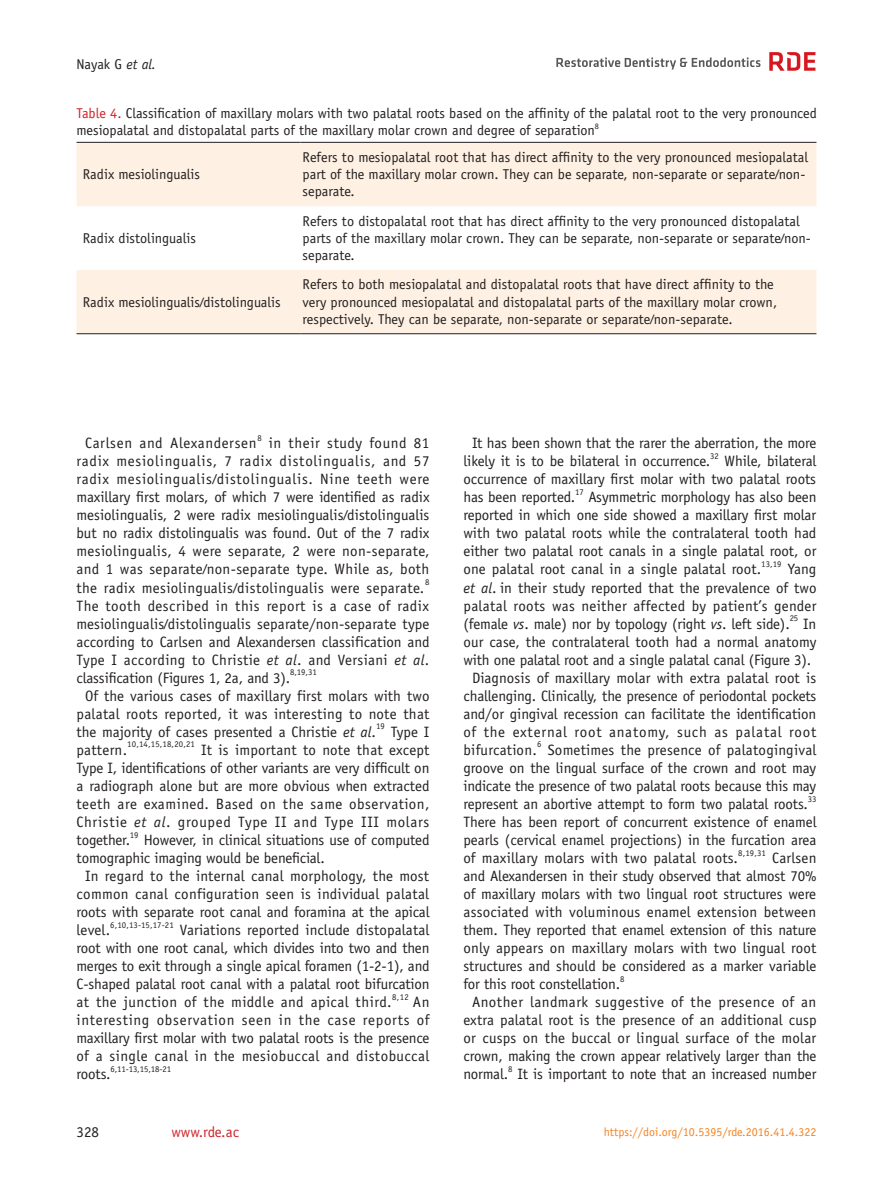
<style>
.page{position:relative;width:893px;height:1191px;background:#fff}
.page>*{position:absolute;margin:0;border:0;box-sizing:border-box;transform-origin:0 0}
.t1{font:15px/18px "Officina Sans Std";letter-spacing:-.005em;color:#231f20;text-align:justify}
.t2{font:15px "Officina Sans Std";letter-spacing:.015em;color:#231f20}
.t3{font:15px "Officina Sans Std";letter-spacing:.02em;color:#231f20}
.t4{font:15px "Officina Sans Std";letter-spacing:.055em;color:#231f20}
.t5{font:15px "Officina Sans Std";letter-spacing:.045em;color:#231f20}
.t6{font:15px "Officina Sans Std";color:#d1232a}
.t7{font:14.25px/17.1px "Officina Sans Std";color:#231f20}
.t8{font:12px "Officina Sans Std";color:#f58220}
.t9{font:8.7px "Officina Sans Std";letter-spacing:.01em;color:#231f20}
.t10{font:8.25px "Officina Sans Std";color:#231f20}
.s1{font-style:italic}
.s2{color:#d1232a}
</style>
<div class="page">
<svg style="left:556px;top:57px;width:204px;height:13px"></svg>
<svg style="left:769px;top:52px;width:46px;height:19px"></svg>
<svg style="left:77px;top:143px;width:739px;height:190px;fill:#fef0e2"></svg>
<hr style="left:77px;top:142px;width:224px;height:1px;background:#231f20">
<hr style="left:301px;top:142px;width:515px;height:1px;background:#231f20">
<hr style="left:77px;top:333px;width:224px;height:1px;background:#231f20">
<hr style="left:301px;top:333px;width:515px;height:1px;background:#231f20">
<p class="t7" style="left:77px;top:55px;width:81px">Nayak G <span class="s1">et al.</span></p>
<p class="t7" style="left:77px;top:105px;width:742px"><span class="s2">Table 4.</span> Classification of maxillary molars with two palatal roots based on the affinity of the palatal root to the very pronounced mesiopalatal and distopalatal parts of the maxillary molar crown and degree of separation</p>
<p class="t10" style="left:595px;top:121px;width:6px">8</p>
<p class="t7" style="left:83px;top:166px;width:119px">Radix mesiolingualis</p>
<p class="t7" style="left:83px;top:229px;width:114px">Radix distolingualis</p>
<p class="t7" style="left:83px;top:293px;width:199px">Radix mesiolingualis⁄distolingualis</p>
<p class="t7" style="left:303px;top:148px;width:507px">Refers to mesiopalatal root that has direct affinity to the very pronounced mesiopalatal part of the maxillary molar crown. They can be separate, non-separate or separate⁄non&shy;separate.</p>
<p class="t7" style="left:303px;top:212px;width:510px">Refers to distopalatal root that has direct affinity to the very pronounced distopalatal parts of the maxillary molar crown. They can be separate, non-separate or separate⁄non&shy;separate.</p>
<p class="t7" style="left:303px;top:276px;width:476px">Refers to both mesiopalatal and distopalatal roots that have direct affinity to the very pronounced mesiopalatal and distopalatal parts of the maxillary molar crown, respectively. They can be separate, non-separate or separate⁄non-separate.</p>
<p class="t5" style="left:85px;top:434px;width:173px">Carlsen and Alexandersen</p>
<p class="t9" style="left:257px;top:433px;width:6px">8</p>
<p class="t1" style="left:77px;top:434px;width:355px;text-indent:192px">in their study found 81 radix mesiolingualis, 7 radix distolingualis, and 57 radix mesiolingualis⁄distolingualis. Nine teeth were maxillary first molars, of which 7 were identified as radix mesiolingualis, 2 were radix mesiolingualis⁄distolingualis but no radix distolingualis was found. Out of the 7 radix mesiolingualis, 4 were separate, 2 were non-separate, and 1 was separate⁄non-separate type. While as, both the radix mesiolingualis⁄distolingualis were separate.</p>
<p class="t9" style="left:425px;top:577px;width:6px">8</p>
<p class="t1" style="left:77px;top:596px;width:355px">The tooth described in this report is a case of radix mesiolingualis⁄distolingualis separate/non-separate type according to Carlsen and Alexandersen classification and Type I according to Christie <span class="s1">et al</span>. and Versiani <span class="s1">et al</span>. classification (Figures 1, 2a, and 3).</p>
<p class="t9" style="left:290px;top:667px;width:28px">8,19,31</p>
<p class="t1" style="left:77px;top:686px;width:354px;text-indent:9px">Of the various cases of maxillary first molars with two palatal roots reported, it was interesting to note that the majority of cases presented a Christie <span class="s1">et al</span>.</p>
<p class="t9" style="left:376px;top:721px;width:10px">19</p>
<p class="t1" style="left:391px;top:722px;width:40px">Type I</p>
<p class="t2" style="left:77px;top:740px;width:52px">pattern.</p>
<p class="t9" style="left:127px;top:739px;width:69px">10,14,15,18,20,21</p>
<p class="t1" style="left:77px;top:740px;width:355px;text-indent:125px">It is important to note that except Type I, identifications of other variants are very difficult on a radiograph alone but are more obvious when extracted teeth are examined. Based on the same observation, Christie <span class="s1">et al</span>. grouped Type II and Type III molars together.</p>
<p class="t9" style="left:130px;top:829px;width:10px">19</p>
<p class="t1" style="left:144px;top:830px;width:287px">However, in clinical situations use of computed</p>
<p class="t1" style="left:77px;top:848px;width:250px">tomographic imaging would be beneficial.</p>
<p class="t2" style="left:85px;top:866px;width:346px">In regard to the internal canal morphology, the most</p>
<p class="t3" style="left:77px;top:884px;width:354px">common canal configuration seen is individual palatal</p>
<p class="t1" style="left:77px;top:902px;width:355px">roots with separate root canal and foramina at the apical</p>
<p class="t1" style="left:77px;top:920px;width:35px">level.</p>
<p class="t9" style="left:110px;top:919px;width:65px">6,10,13-15,17-21</p>
<p class="t1" style="left:77px;top:920px;width:354px;text-indent:103px">Variations reported include distopalatal root with one root canal, which divides into two and then merges to exit through a single apical foramen (1-2-1), and C-shaped palatal root canal with a palatal root bifurcation at the junction of the middle and apical third.</p>
<p class="t9" style="left:392px;top:991px;width:18px">8,12</p>
<p class="t1" style="left:77px;top:992px;width:354px;text-indent:336px">An interesting observation seen in the case reports of maxillary first molar with two palatal roots is the presence of a single canal in the mesiobuccal and distobuccal roots.</p>
<p class="t9" style="left:110px;top:1063px;width:62px">6,11-13,15,18-21</p>
<p class="t1" style="left:77px;top:1122px;width:24px">328</p>
<p class="t6" style="left:172px;top:1122px;width:69px">www.rde.ac</p>
<p class="t1" style="left:463px;top:434px;width:354px;text-indent:9px">It has been shown that the rarer the aberration, the more likely it is to be bilateral in occurrence.</p>
<p class="t9" style="left:710px;top:451px;width:10px">32</p>
<p class="t1" style="left:463px;top:452px;width:354px;text-indent:261px">While, bilateral occurrence of maxillary first molar with two palatal roots has been reported.</p>
<p class="t9" style="left:575px;top:487px;width:10px">17</p>
<p class="t1" style="left:463px;top:488px;width:354px;text-indent:125px">Asymmetric morphology has also been reported in which one side showed a maxillary first molar with two palatal roots while the contralateral tooth had either two palatal root canals in a single palatal root, or one palatal root canal in a single palatal root.</p>
<p class="t9" style="left:761px;top:559px;width:22px">13,19</p>
<p class="t1" style="left:463px;top:560px;width:355px;text-indent:324px">Yang <span class="s1">et al</span>. in their study reported that the prevalence of two palatal roots was neither affected by patient’s gender (female <span class="s1">vs</span>. male) nor by topology (right <span class="s1">vs</span>. left side).</p>
<p class="t9" style="left:790px;top:613px;width:10px">25</p>
<p class="t1" style="left:803px;top:614px;width:15px">In</p>
<p class="t1" style="left:463px;top:632px;width:355px">our case, the contralateral tooth had a normal anatomy</p>
<p class="t1" style="left:463px;top:650px;width:349px">with one palatal root and a single palatal canal (Figure 3).</p>
<p class="t1" style="left:472px;top:668px;width:346px">Diagnosis of maxillary molar with extra palatal root is</p>
<p class="t1" style="left:463px;top:686px;width:354px">challenging. Clinically, the presence of periodontal pockets</p>
<p class="t1" style="left:463px;top:704px;width:354px">and/or gingival recession can facilitate the identification</p>
<p class="t4" style="left:463px;top:722px;width:354px">of the external root anatomy, such as palatal root</p>
<p class="t2" style="left:463px;top:740px;width:75px">bifurcation.</p>
<p class="t9" style="left:537px;top:739px;width:6px">6</p>
<p class="t1" style="left:463px;top:740px;width:354px;text-indent:84px">Sometimes the presence of palatogingival groove on the lingual surface of the crown and root may indicate the presence of two palatal roots because this may represent an abortive attempt to form two palatal roots.</p>
<p class="t9" style="left:808px;top:793px;width:10px">33</p>
<p class="t1" style="left:463px;top:812px;width:355px">There has been report of concurrent existence of enamel pearls (cervical enamel projections) in the furcation area of maxillary molars with two palatal roots.</p>
<p class="t9" style="left:738px;top:847px;width:29px">8,19,31</p>
<p class="t1" style="left:463px;top:848px;width:354px;text-indent:309px">Carlsen and Alexandersen in their study observed that almost 70% of maxillary molars with two lingual root structures were associated with voluminous enamel extension between them. They reported that enamel extension of this nature only appears on maxillary molars with two lingual root structures and should be considered as a marker variable for this root constellation.</p>
<p class="t9" style="left:620px;top:973px;width:6px">8</p>
<p class="t1" style="left:463px;top:992px;width:354px;text-indent:9px">Another landmark suggestive of the presence of an extra palatal root is the presence of an additional cusp or cusps on the buccal or lingual surface of the molar crown, making the crown appear relatively larger than the normal.</p>
<p class="t9" style="left:508px;top:1063px;width:6px">8</p>
<p class="t1" style="left:518px;top:1064px;width:300px">It is important to note that an increased number</p>
<p class="t8" style="left:604px;top:1124px;width:214px">https://doi.org/10.5395/rde.2016.41.4.322</p>
</div>
